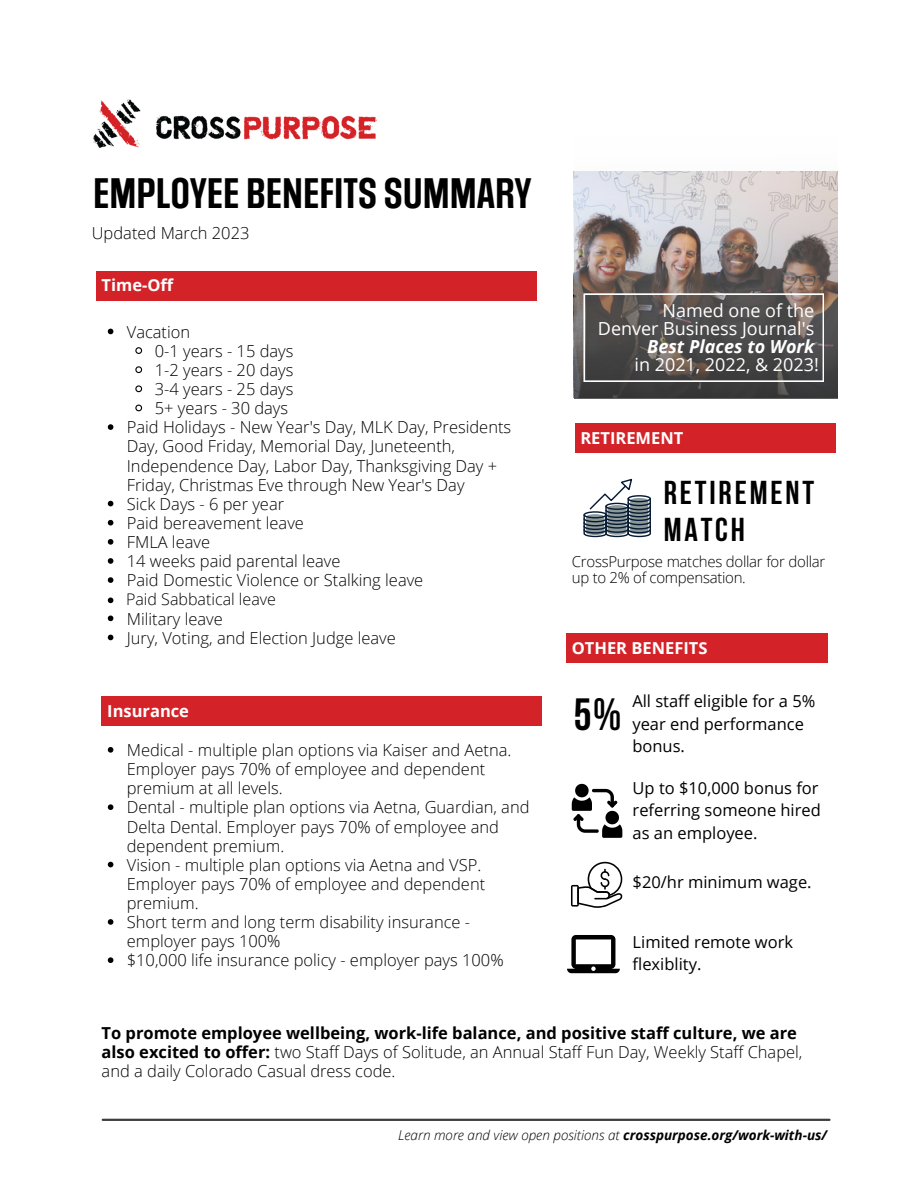
<style>
.page{position:relative;width:918px;height:1188px;background:#fff}
.page>*{position:absolute;margin:0;border:0;box-sizing:border-box;transform-origin:0 0}
.t1{font:700 45px "Bebas Neue";color:#000}
.t2{font:600 36px "Social Gothic";color:#000}
.t3{font:700 33px/37.2px "Bebas Neue";letter-spacing:.085em;color:#000}
.t4{font:18px/18px "Open Sans";color:#fff;text-align:right}
.t5{font:italic 700 18px "Open Sans";color:#fff}
.t6{font:300 16.5px/19.2px "Open Sans";color:#000}
.t7{font:16.5px/22.5px "Open Sans";color:#000}
.t8{font:700 16.5px "Open Sans";color:#fff}
.t9{font:300 16.05px "Open Sans";color:#000}
.t10{font:300 15px/16.8px "Open Sans";letter-spacing:-.02em;color:#000}
.t11{font:italic 300 13.5px "Open Sans";color:#000}
.s1{font-weight:700}
</style>
<div class="page">
<img style="left:94px;top:100px;width:282px;height:47px">
<div style="left:96px;top:271px;width:441px;height:29px;background:#d42328"></div>
<div style="left:575px;top:423px;width:261px;height:30px;background:#d42328"></div>
<div style="left:566px;top:633px;width:261px;height:30px;background:#d42328"></div>
<div style="left:102px;top:696px;width:440px;height:30px;background:#d42328"></div>
<svg style="left:575px;top:171px;width:263px;height:228px;background:#a09897"></svg>
<svg style="left:583px;top:479px;width:68px;height:58px"></svg>
<hr style="left:103px;top:1119px;width:726px;height:2px;background:#3e3e3e">
<svg style="left:583px;top:293px;width:241px;height:89px;background:#595655"></svg>
<svg style="left:567px;top:935px;width:53px;height:38px"></svg>
<svg style="left:571px;top:862px;width:52px;height:46px"></svg>
<svg style="left:572px;top:784px;width:50px;height:54px"></svg>
<svg style="left:108px;top:747px;width:5px;height:6px"></svg>
<svg style="left:108px;top:804px;width:5px;height:6px"></svg>
<svg style="left:108px;top:862px;width:5px;height:5px"></svg>
<svg style="left:108px;top:919px;width:5px;height:6px"></svg>
<svg style="left:108px;top:957px;width:5px;height:6px"></svg>
<svg style="left:108px;top:329px;width:5px;height:5px"></svg>
<svg style="left:135px;top:347px;width:8px;height:7px"></svg>
<svg style="left:135px;top:366px;width:8px;height:8px"></svg>
<svg style="left:135px;top:385px;width:8px;height:8px"></svg>
<svg style="left:135px;top:404px;width:8px;height:8px"></svg>
<svg style="left:108px;top:424px;width:5px;height:6px"></svg>
<svg style="left:108px;top:501px;width:5px;height:5px"></svg>
<svg style="left:108px;top:520px;width:5px;height:6px"></svg>
<svg style="left:108px;top:539px;width:5px;height:6px"></svg>
<svg style="left:108px;top:558px;width:5px;height:6px"></svg>
<svg style="left:108px;top:577px;width:5px;height:6px"></svg>
<svg style="left:108px;top:598px;width:5px;height:5px"></svg>
<svg style="left:108px;top:616px;width:5px;height:5px"></svg>
<svg style="left:108px;top:635px;width:5px;height:5px"></svg>
<h2 class="t2" style="left:93px;top:169px;width:440px">EMPLOYEE BENEFITS SUMMARY</h2>
<p class="t6" style="left:92px;top:223px;width:159px">Updated March 2023</p>
<p class="t8" style="left:102px;top:274px;width:73px">Time-Off</p>
<p class="t6" style="left:127px;top:322px;width:65px">Vacation</p>
<p class="t6" style="left:155px;top:341px;width:140px">0-1 years - 15 days</p>
<p class="t6" style="left:155px;top:360px;width:140px">1-2 years - 20 days</p>
<p class="t6" style="left:155px;top:379px;width:140px">3-4 years - 25 days</p>
<p class="t6" style="left:155px;top:398px;width:135px">5+ years - 30 days</p>
<p class="t6" style="left:127px;top:417px;width:386px">Paid Holidays - New Year's Day, MLK Day, Presidents</p>
<p class="t6" style="left:127px;top:436px;width:330px">Day, Good Friday, Memorial Day, Juneteenth,</p>
<p class="t6" style="left:127px;top:456px;width:372px">Independence Day, Labor Day, Thanksgiving Day +</p>
<p class="t6" style="left:127px;top:475px;width:339px">Friday, Christmas Eve through New Year's Day</p>
<p class="t6" style="left:127px;top:494px;width:159px">Sick Days - 6 per year</p>
<p class="t6" style="left:127px;top:513px;width:179px">Paid bereavement leave</p>
<p class="t6" style="left:127px;top:532px;width:85px">FMLA leave</p>
<p class="t6" style="left:127px;top:551px;width:215px">14 weeks paid parental leave</p>
<p class="t6" style="left:127px;top:570px;width:298px">Paid Domestic Violence or Stalking leave</p>
<p class="t9" style="left:126px;top:588px;width:151px">Paid Sabbatical leave</p>
<p class="t6" style="left:127px;top:609px;width:271px">Military leave<br>Jury, Voting, and Election Judge leave</p>
<p class="t8" style="left:107px;top:699px;width:83px">Insurance</p>
<p class="t4" style="left:598px;top:301px;width:218px">Named one of the<br>Denver Business Journal's</p>
<p class="t5" style="left:647px;top:334px;width:169px">Best Places to Work</p>
<p class="t4" style="left:635px;top:355px;width:186px">in 2021, 2022, &amp; 2023!</p>
<p class="t8" style="left:580px;top:426px;width:104px">RETIREMENT</p>
<h3 class="t3" style="left:664px;top:477px;width:152px">RETIREMENT<br>MATCH</h3>
<p class="t10" style="left:572px;top:552px;width:255px">CrossPurpose matches dollar for dollar up to 2% of compensation.</p>
<p class="t8" style="left:572px;top:636px;width:137px">OTHER BENEFITS</p>
<h1 class="t1" style="left:574px;top:696px;width:49px">5%</h1>
<p class="t7" style="left:632px;top:690px;width:184px">All staff eligible for a 5% year end performance</p>
<p class="t6" style="left:127px;top:740px;width:386px">Medical - multiple plan options via Kaiser and Aetna.</p>
<p class="t7" style="left:632px;top:735px;width:54px">bonus.</p>
<p class="t6" style="left:127px;top:759px;width:404px">Employer pays 70% of employee and dependent premium at all levels.<br>Dental - multiple plan options via Aetna, Guardian, and Delta Dental. Employer pays 70% of employee and dependent premium.<br>Vision - multiple plan options via Aetna and VSP.<br>Employer pays 70% of employee and dependent premium.<br>Short term and long term disability insurance - employer pays 100%<br>$10,000 life insurance policy - employer pays 100%</p>
<p class="t7" style="left:633px;top:776px;width:190px">Up to $10,000 bonus for referring someone hired as an employee.</p>
<p class="t7" style="left:633px;top:870px;width:181px">$20/hr minimum wage.</p>
<p class="t7" style="left:633px;top:930px;width:162px">Limited remote work flexiblity.</p>
<p class="t6" style="left:102px;top:1023px;width:702px"><span class="s1">To promote employee wellbeing, work-life balance, and positive staff culture, we are also excited to offer:</span> two Staff Days of Solitude, an Annual Staff Fun Day, Weekly Staff Chapel, and a daily Colorado Casual dress code.</p>
<p class="t11" style="left:398px;top:1126px;width:430px">Learn more and view open positions at <span class="s1">crosspurpose.org/work-with-us/</span></p>
</div>
